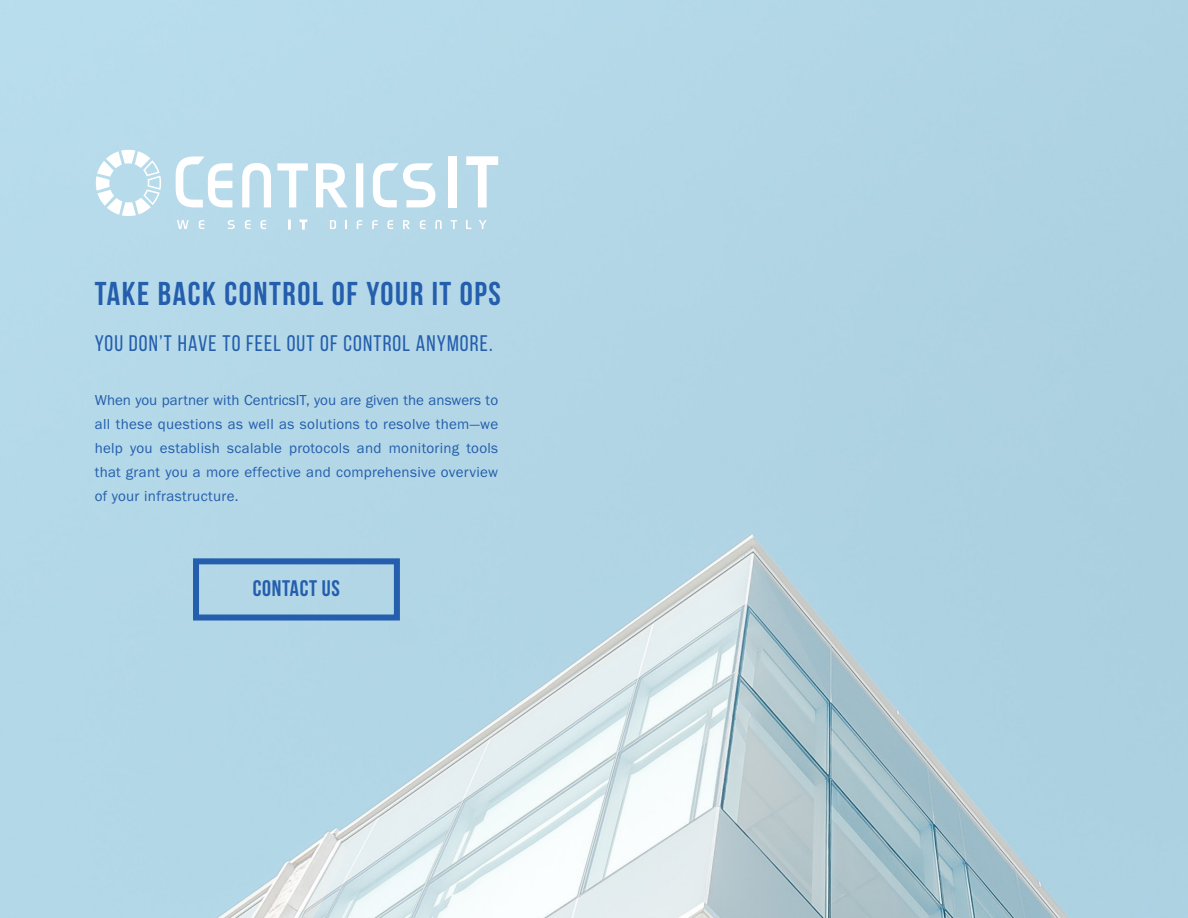
<style>
.page{position:relative;width:1188px;height:918px;background:#fff}
.page>*{position:absolute;margin:0;border:0;box-sizing:border-box;transform-origin:0 0}
.Slick_Title{font:700 33px "Bebas Neue";letter-spacing:.05em;color:#245eac}
.Slick_Title-2{font:22.5px "Bebas Neue";letter-spacing:.05em;color:#245eac}
.ebook_page_title{font:700 22.5px "Bebas Neue";letter-spacing:.03em;color:#245eac}
.ebook_body{font:15px/24px "Franklin Gothic FS";letter-spacing:.02em;color:#245eac;text-align:justify}
</style>
<div class="page">
<img style="left:0;top:0;width:1188px;height:918px">
<div style="left:193px;top:558px;width:207px;height:63px;border:6px solid #245eac"></div>
<svg style="left:95px;top:149px;width:66px;height:67px"></svg>
<svg style="left:372px;top:220px;width:6px;height:9px"></svg>
<svg style="left:177px;top:220px;width:12px;height:9px"></svg>
<svg style="left:199px;top:220px;width:5px;height:9px"></svg>
<svg style="left:245px;top:220px;width:6px;height:9px"></svg>
<svg style="left:261px;top:220px;width:5px;height:9px"></svg>
<svg style="left:387px;top:220px;width:6px;height:9px"></svg>
<svg style="left:420px;top:220px;width:6px;height:9px"></svg>
<svg style="left:228px;top:220px;width:7px;height:9px"></svg>
<svg style="left:288px;top:219px;width:19px;height:11px"></svg>
<svg style="left:330px;top:220px;width:6px;height:9px"></svg>
<svg style="left:357px;top:220px;width:5px;height:9px"></svg>
<svg style="left:403px;top:220px;width:7px;height:9px"></svg>
<svg style="left:435px;top:220px;width:7px;height:9px"></svg>
<svg style="left:451px;top:220px;width:6px;height:9px"></svg>
<svg style="left:466px;top:220px;width:5px;height:9px"></svg>
<svg style="left:479px;top:220px;width:8px;height:9px"></svg>
<svg style="left:176px;top:156px;width:259px;height:51px"></svg>
<div style="left:448px;top:156px;width:9px;height:51px;background:#fff"></div>
<svg style="left:466px;top:156px;width:32px;height:51px"></svg>
<p class="Slick_Title" style="left:95px;top:275px;width:408px">TAKE BACK CONTROL OF YOUR IT OPS</p>
<p class="Slick_Title-2" style="left:95px;top:332px;width:399px">YOU DON’T HAVE TO FEEL OUT OF CONTROL ANYMORE.</p>
<p class="ebook_body" style="left:95px;top:388px;width:405px">When you partner with CentricsIT, you are given the answers to all these questions as well as solutions to resolve them—we help you establish scalable protocols and monitoring tools that grant you a more effective and comprehensive overview of your infrastructure.</p>
<p class="ebook_page_title" style="left:253px;top:576px;width:89px">CONTACT US</p>
</div>
